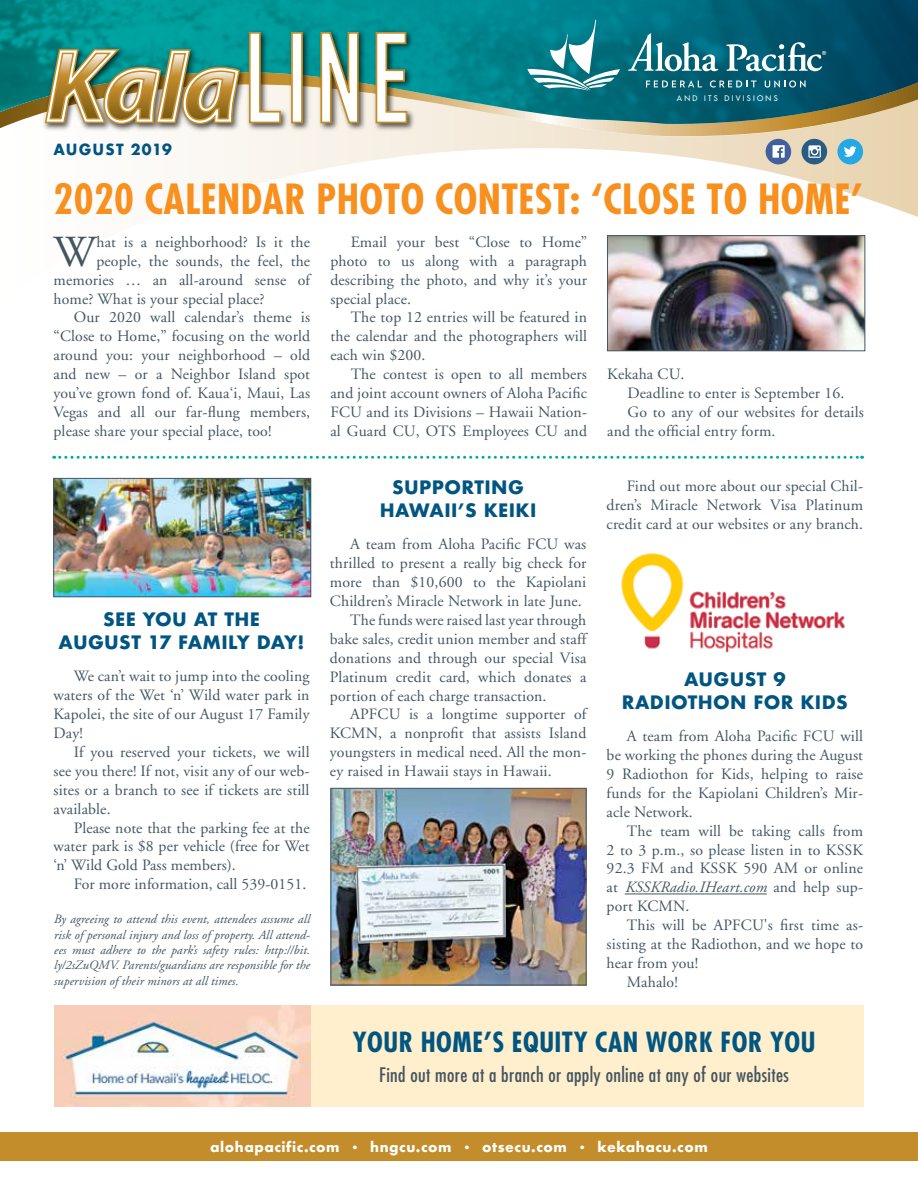
<style>
.page{position:relative;width:918px;height:1188px;background:#fff}
.page>*{position:absolute;margin:0;border:0;box-sizing:border-box;transform-origin:0 0}
.t1{font:44.25px "Adobe Garamond";color:#455560}
.t2{font:700 condensed 40.5px "Futura";letter-spacing:.01em;color:#f7901e}
.t3{font:700 condensed 27px "Futura";letter-spacing:.02em;color:#005581}
.t4{font:condensed 19.5px "Futura";letter-spacing:.02em;color:#455560}
.t5{font:700 18px/22.5px "Futura";letter-spacing:.02em;color:#005581;text-align:center}
.t6{font:15.75px/18.9px "Adobe Garamond";letter-spacing:.01em;color:#455560;text-align:justify}
.t7{font:700 15px "Futura";letter-spacing:.08em;color:#005581;scale:.96 1}
.t8{font:700 13.5px "Futura";letter-spacing:.04em;color:#fff}
.t9{font:italic 12.75px/15.3px "Adobe Garamond";letter-spacing:.005em;color:#455560;text-align:justify}
.t10{font:7.5px "Futura";letter-spacing:.3em;color:#fff}
.s1{font-style:italic}
.s2{font-size:12px}
</style>
<div class="page">
<svg style="left:182px;top:139px;width:736px;height:170px"></svg>
<svg style="left:0;top:124px;width:918px;height:15px"></svg>
<img style="left:0;top:0;width:918px;height:124px">
<img style="left:40px;top:27px;width:378px;height:108px">
<svg style="left:42px;top:31px;width:240px;height:96px;background:#80a485"></svg>
<div style="left:292px;top:33px;width:10px;height:89px;background:#fff"></div>
<div style="left:291px;top:32px;width:12px;height:91px;border:2px solid #c38d2c"></div>
<svg style="left:320px;top:31px;width:40px;height:93px"></svg>
<svg style="left:375px;top:31px;width:33px;height:93px"></svg>
<svg style="left:628px;top:33px;width:90px;height:38px"></svg>
<svg style="left:646px;top:80px;width:56px;height:7px"></svg>
<svg style="left:710px;top:80px;width:47px;height:8px"></svg>
<svg style="left:765px;top:80px;width:41px;height:8px"></svg>
<svg style="left:527px;top:20px;width:93px;height:70px"></svg>
<svg style="left:726px;top:42px;width:100px;height:29px"></svg>
<div style="left:802px;top:139px;width:25px;height:25px;background:#295c82;border-radius:50%"></div>
<svg style="left:808px;top:145px;width:13px;height:13px"></svg>
<div style="left:837px;top:139px;width:26px;height:25px;background:#24a8e6;border-radius:50%"></div>
<svg style="left:844px;top:146px;width:12px;height:11px"></svg>
<svg style="left:766px;top:139px;width:25px;height:25px"></svg>
<svg style="left:54px;top:456px;width:809px;height:3px"></svg>
<img style="left:609px;top:237px;width:254px;height:112px">
<div style="left:607px;top:235px;width:258px;height:116px;border:1px solid #455560"></div>
<img style="left:56px;top:480px;width:253px;height:115px">
<div style="left:54px;top:478px;width:257px;height:119px;border:1px solid #455560"></div>
<div style="left:54px;top:1006px;width:810px;height:101px;background:#ffefcc"></div>
<img style="left:54px;top:1006px;width:257px;height:101px">
<hr style="left:625px;top:894px;width:142px;height:1px;background:#455560">
<img style="left:333px;top:790px;width:251px;height:193px">
<div style="left:331px;top:788px;width:255px;height:197px;border:1px solid #455560"></div>
<img style="left:621px;top:553px;width:224px;height:100px">
<div style="left:0;top:1133px;width:918px;height:28px;background:#c38d2c"></div>
<p class="t7" style="left:54px;top:138px;width:125px">AUGUST 2019</p>
<p class="t10" style="left:677px;top:93px;width:102px">AND ITS DIVISIONS</p>
<h2 class="t2" style="left:54px;top:173px;width:811px">2020 CALENDAR PHOTO CONTEST: ‘CLOSE TO HOME’</h2>
<h1 class="t1" style="left:54px;top:228px;width:44px">W</h1>
<p class="t6" style="left:96px;top:233px;width:215px">hat is a neighborhood? Is it the</p>
<p class="t6" style="left:330px;top:233px;width:258px;text-indent:20px">Email your best “Close to Home” photo to us along with a paragraph describing the photo, and why it’s your special place.</p>
<p class="t6" style="left:330px;top:308px;width:258px;text-indent:20px">The top 12 entries will be featured in the calendar and the photographers will each win $200.</p>
<p class="t6" style="left:330px;top:365px;width:258px;text-indent:20px">The contest is open to all members and joint account owners of Aloha Pacific FCU and its Divisions – Hawaii Nation&shy;al Guard CU, OTS Employees CU and</p>
<p class="t6" style="left:607px;top:365px;width:79px">Kekaha CU.</p>
<p class="t6" style="left:96px;top:252px;width:215px">people, the sounds, the feel, the</p>
<p class="t6" style="left:54px;top:271px;width:258px">memories … an all-around sense of</p>
<p class="t6" style="left:54px;top:290px;width:213px">home? What is your special place?</p>
<p class="t6" style="left:74px;top:308px;width:238px">Our 2020 wall calendar’s theme is</p>
<p class="t6" style="left:54px;top:327px;width:258px">“Close to Home,” focusing on the world</p>
<p class="t6" style="left:54px;top:346px;width:258px">around you: your neighborhood – old</p>
<p class="t6" style="left:54px;top:365px;width:258px">and new – or a Neighbor Island spot</p>
<p class="t6" style="left:54px;top:384px;width:258px">you’ve grown fond of. Kaua‘i, Maui, Las</p>
<p class="t6" style="left:54px;top:403px;width:258px">Vegas and all our far-flung members,</p>
<p class="t6" style="left:54px;top:422px;width:220px">please share your special place, too!</p>
<p class="t6" style="left:628px;top:384px;width:218px">Deadline to enter is September 16.</p>
<p class="t6" style="left:628px;top:403px;width:238px">Go to any of our websites for details</p>
<p class="t6" style="left:607px;top:422px;width:170px">and the official entry form.</p>
<p class="t5" style="left:59px;top:608px;width:247px">SEE YOU AT THE<br>AUGUST 17 FAMILY DAY!</p>
<p class="t6" style="left:54px;top:667px;width:258px;text-indent:20px">We can’t wait to jump into the cooling waters of the Wet ‘n’ Wild water park in Kapolei, the site of our August 17 Family Day!</p>
<p class="t6" style="left:54px;top:743px;width:258px;text-indent:20px">If you reserved your tickets, we will see you there! If not, visit any of our web&shy;sites or a branch to see if tickets are still available.</p>
<p class="t6" style="left:54px;top:818px;width:258px;text-indent:20px">Please note that the parking fee at the water park is $8 per vehicle (free for Wet ‘n’ Wild Gold Pass members).</p>
<p class="t6" style="left:74px;top:875px;width:234px">For more information, call 539-0151.</p>
<p class="t9" style="left:54px;top:912px;width:258px">By agreeing to attend this event, attendees assume all risk of personal injury and loss of property. All attend&shy;ees must adhere to the park’s safety rules: http://bit. ly/2sZuQMV. Parents/guardians are responsible for the supervision of their minors at all times.</p>
<p class="t5" style="left:380px;top:476px;width:158px">SUPPORTING<br>HAWAII’S KEIKI</p>
<p class="t6" style="left:350px;top:535px;width:238px">A team from Aloha Pacific FCU was</p>
<p class="t6" style="left:330px;top:554px;width:258px">thrilled to present a really big check for</p>
<p class="t6" style="left:330px;top:573px;width:258px">more than $10,600 to the Kapiolani</p>
<p class="t6" style="left:330px;top:592px;width:253px">Children’s Miracle Network in late June.</p>
<p class="t6" style="left:350px;top:611px;width:238px">The funds were raised last year through</p>
<p class="t6" style="left:330px;top:630px;width:258px">bake sales, credit union member and staff</p>
<p class="t6" style="left:330px;top:649px;width:258px">donations and through our special Visa</p>
<p class="t6" style="left:330px;top:668px;width:258px">Platinum credit card, which donates a</p>
<p class="t6" style="left:330px;top:686px;width:218px">portion of each charge transaction.</p>
<p class="t6" style="left:350px;top:705px;width:238px">APFCU is a longtime supporter of</p>
<p class="t6" style="left:330px;top:724px;width:258px">KCMN, a nonprofit that assists Island</p>
<p class="t6" style="left:330px;top:743px;width:258px">youngsters in medical need. All the mon-</p>
<p class="t6" style="left:330px;top:762px;width:223px">ey raised in Hawaii stays in Hawaii.</p>
<p class="t6" style="left:607px;top:477px;width:258px;text-indent:20px">Find out more about our special Chil&shy;dren’s Miracle Network Visa Platinum credit card at our websites or any branch.</p>
<p class="t5" style="left:622px;top:668px;width:227px">AUGUST 9<br>RADIOTHON FOR KIDS</p>
<p class="t6" style="left:607px;top:727px;width:258px;text-indent:20px">A team from Aloha Pacific FCU will be working the phones during the August 9 Radiothon for Kids, helping to raise funds for the Kapiolani Children’s Mir&shy;acle Network.</p>
<p class="t6" style="left:607px;top:822px;width:258px;text-indent:20px">The team will be taking calls from 2 to 3 p.m., so please listen in to KSSK 92.3 FM and KSSK 590 AM or online at <span class="s1">KSSKRadio.IHeart.com</span> and help sup&shy;port KCMN.</p>
<p class="t6" style="left:627px;top:916px;width:238px">This will be APFCU's first time as-</p>
<p class="t6" style="left:607px;top:935px;width:258px">sisting at the Radiothon, and we hope to</p>
<p class="t6" style="left:607px;top:954px;width:93px">hear from you!</p>
<p class="t6" style="left:627px;top:973px;width:52px">Mahalo!</p>
<h3 class="t3" style="left:353px;top:1025px;width:464px">YOUR HOME’S EQUITY CAN WORK FOR YOU</h3>
<p class="t4" style="left:379px;top:1062px;width:411px">Find out more at a branch or apply online at any of our websites</p>
<p class="t8" style="left:210px;top:1137px;width:499px">alohapacific.com <span class="s2">•</span> hngcu.com <span class="s2">•</span> otsecu.com <span class="s2">•</span> kekahacu.com</p>
</div>
